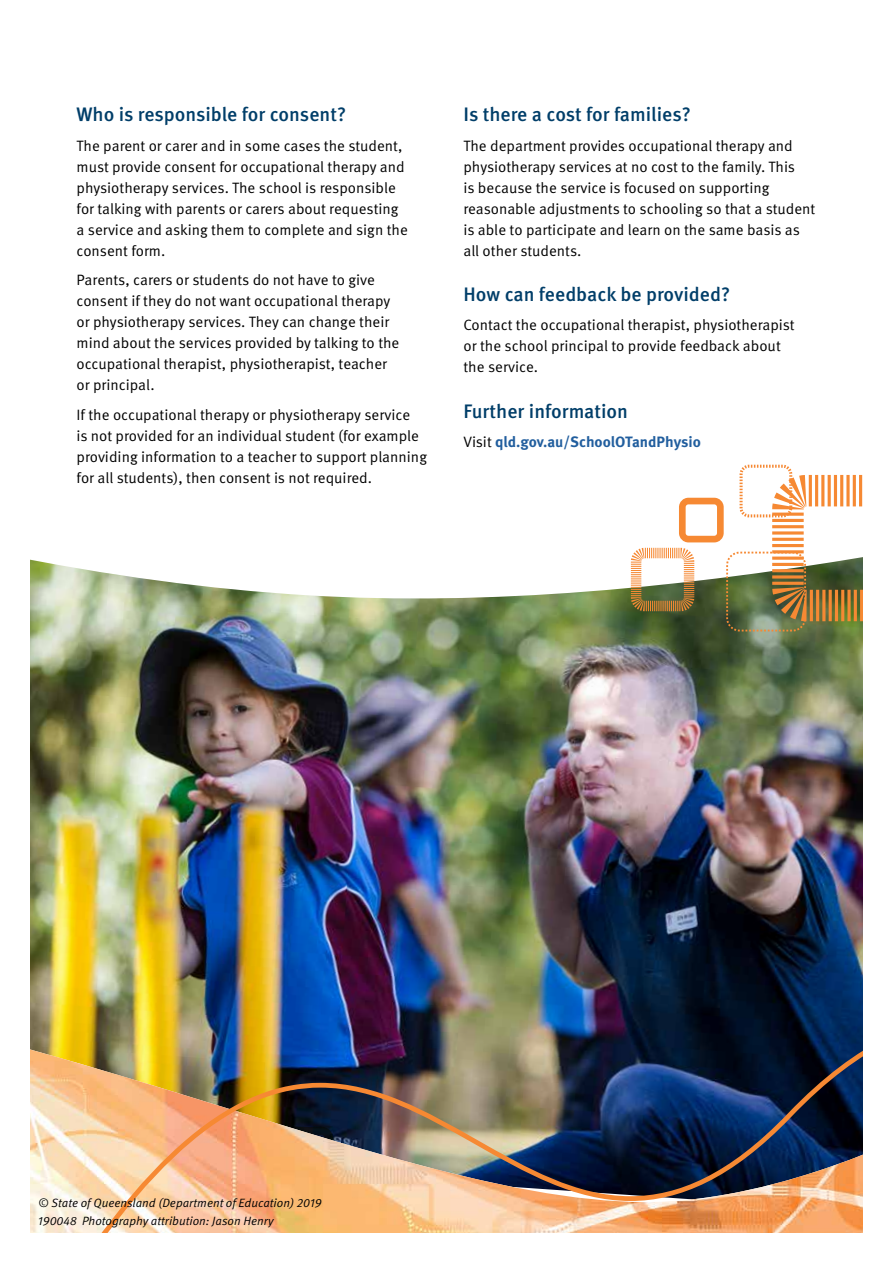
<style>
.page{position:relative;width:893px;height:1263px;background:#fff}
.page>*{position:absolute;margin:0;border:0;box-sizing:border-box;transform-origin:0 0}
.t1{font:500 19.5px "Meta OT";color:#003e69}
.t2{font:15px/21px "Meta OT Norm";color:#000}
.t3{font:700 15px "Meta OT";color:#215e9e}
.t4{font:12px/18px "Meta OT Norm Ita";color:#000}
.s1{font-family:"Meta OT Norm";font-weight:400;color:#000}
</style>
<div class="page">
<svg style="left:739px;top:465px;width:124px;height:15px"></svg>
<img style="left:30px;top:480px;width:833px;height:535px">
<img style="left:30px;top:1015px;width:833px;height:218px">
<h1 class="t1" style="left:77px;top:102px;width:271px">Who is responsible for consent?</h1>
<p class="t2" style="left:77px;top:135px;width:333px">The parent or carer and in some cases the student, must provide consent for occupational therapy and physiotherapy services. The school is responsible for talking with parents or carers about requesting a service and asking them to complete and sign the consent form.</p>
<p class="t2" style="left:77px;top:270px;width:324px">Parents, carers or students do not have to give consent if they do not want occupational therapy or physiotherapy services. They can change their mind about the services provided by talking to the occupational therapist, physiotherapist, teacher or principal.</p>
<p class="t2" style="left:77px;top:404px;width:352px">If the occupational therapy or physiotherapy service<br>is not provided for an individual student (for example providing information to a teacher to support planning for all students), then consent is not required.</p>
<h1 class="t1" style="left:463px;top:102px;width:229px">Is there a cost for families?</h1>
<p class="t2" style="left:463px;top:135px;width:353px">The department provides occupational therapy and physiotherapy services at no cost to the family. This<br>is because the service is focused on supporting reasonable adjustments to schooling so that a student is able to participate and learn on the same basis as all other students.</p>
<h1 class="t1" style="left:463px;top:282px;width:268px">How can feedback be provided?</h1>
<p class="t2" style="left:463px;top:315px;width:333px">Contact the occupational therapist, physiotherapist or the school principal to provide feedback about the service.</p>
<h1 class="t1" style="left:463px;top:399px;width:166px">Further information</h1>
<p class="t3" style="left:463px;top:432px;width:239px"><span class="s1">Visit</span> qld.gov.au/SchoolOTandPhysio</p>
<p class="t4" style="left:38px;top:1194px;width:285px">© State of Queensland (Department of Education) 2019<br>190048 Photography attribution: Jason Henry</p>
</div>
